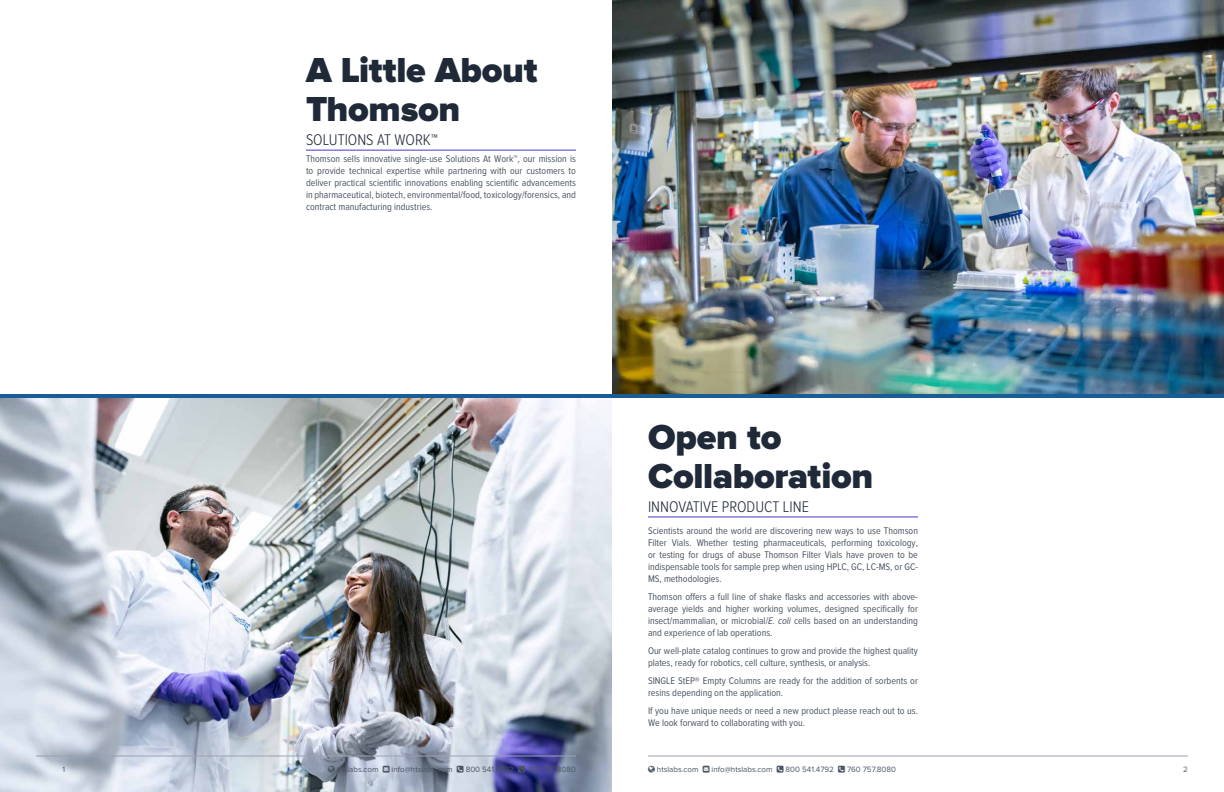
<style>
.page{position:relative;width:1224px;height:792px;background:#fff}
.page>*{position:absolute;margin:0;border:0;box-sizing:border-box;transform-origin:0 0}
.t1{font:900 36px/39px "Proxima Nova";letter-spacing:-.01em;color:#1f2937}
.t2{font:300 16px "Proxima Nova Cond";color:#1f2937}
.t3{font:10px/12px "Proxima Nova Cond";color:#4b5563;text-align:justify}
.t4{font:8px "Proxima Nova";color:#4b5563}
.t5{font:8px "Proxima Nova";color:#575e66}
.s1{font-style:italic}
</style>
<div class="page">
<img style="left:0;top:398px;width:612px;height:394px">
<hr style="left:0;top:394px;width:612px;height:4px;background:#1a5c96">
<hr style="left:306px;top:150px;width:270px;height:1px;background:#4338ca">
<hr style="left:36px;top:756px;width:540px;height:1px;background:#9ca3af">
<img style="left:612px;top:0;width:612px;height:394px">
<hr style="left:612px;top:394px;width:612px;height:4px;background:#1a5c96">
<hr style="left:648px;top:516px;width:270px;height:1px;background:#4338ca">
<hr style="left:648px;top:756px;width:540px;height:1px;background:#9ca3af">
<svg style="left:328px;top:766px;width:7px;height:6px"></svg>
<svg style="left:383px;top:766px;width:7px;height:6px"></svg>
<svg style="left:457px;top:766px;width:7px;height:6px"></svg>
<svg style="left:518px;top:766px;width:7px;height:6px"></svg>
<h1 class="t1" style="left:306px;top:52px;width:233px">A Little About<br>Thomson</h1>
<h2 class="t2" style="left:306px;top:132px;width:133px">SOLUTIONS AT WORK™</h2>
<p class="t3" style="left:306px;top:153px;width:272px">Thomson sells innovative single-use Solutions At Work™, our mission is to provide technical expertise while partnering with our customers to deliver practical scientific innovations enabling scientific advancements in pharmaceutical, biotech, environmental/food, toxicology/forensics, and contract manufacturing industries.</p>
<p class="t5" style="left:62px;top:765px;width:4px">1</p>
<p class="t4" style="left:337px;top:766px;width:43px">htslabs.com</p>
<p class="t4" style="left:392px;top:766px;width:62px">info@htslabs.com</p>
<p class="t4" style="left:466px;top:766px;width:50px">800 541.4792</p>
<p class="t4" style="left:527px;top:766px;width:50px">760 757.8080</p>
<h1 class="t1" style="left:648px;top:419px;width:227px">Open to<br>Collaboration</h1>
<h2 class="t2" style="left:648px;top:499px;width:162px">INNOVATIVE PRODUCT LINE</h2>
<p class="t3" style="left:648px;top:525px;width:272px">Scientists around the world are discovering new ways to use Thomson Filter Vials. Whether testing pharmaceuticals, performing toxicology, or testing for drugs of abuse Thomson Filter Vials have proven to be indispensable tools for sample prep when using HPLC, GC, LC-MS, or GC-MS, methodologies.</p>
<p class="t3" style="left:648px;top:591px;width:272px">Thomson offers a full line of shake flasks and accessories with above&shy;average yields and higher working volumes, designed specifically for insect/mammalian, or microbial/<span class="s1">E. coli</span> cells based on an understanding and experience of lab operations.</p>
<p class="t3" style="left:648px;top:645px;width:272px">Our well-plate catalog continues to grow and provide the highest quality plates, ready for robotics, cell culture, synthesis, or analysis.</p>
<p class="t3" style="left:648px;top:675px;width:272px">SINGLE StEP® Empty Columns are ready for the addition of sorbents or resins depending on the application.</p>
<p class="t3" style="left:648px;top:705px;width:272px">If you have unique needs or need a new product please reach out to us.<br>We look forward to collaborating with you.</p>
<p class="t4" style="left:657px;top:766px;width:43px">htslabs.com</p>
<p class="t4" style="left:712px;top:766px;width:62px">info@htslabs.com</p>
<p class="t4" style="left:786px;top:766px;width:50px">800 541.4792</p>
<p class="t4" style="left:847px;top:766px;width:50px">760 757.8080</p>
<p class="t5" style="left:1183px;top:765px;width:6px">2</p>
</div>
